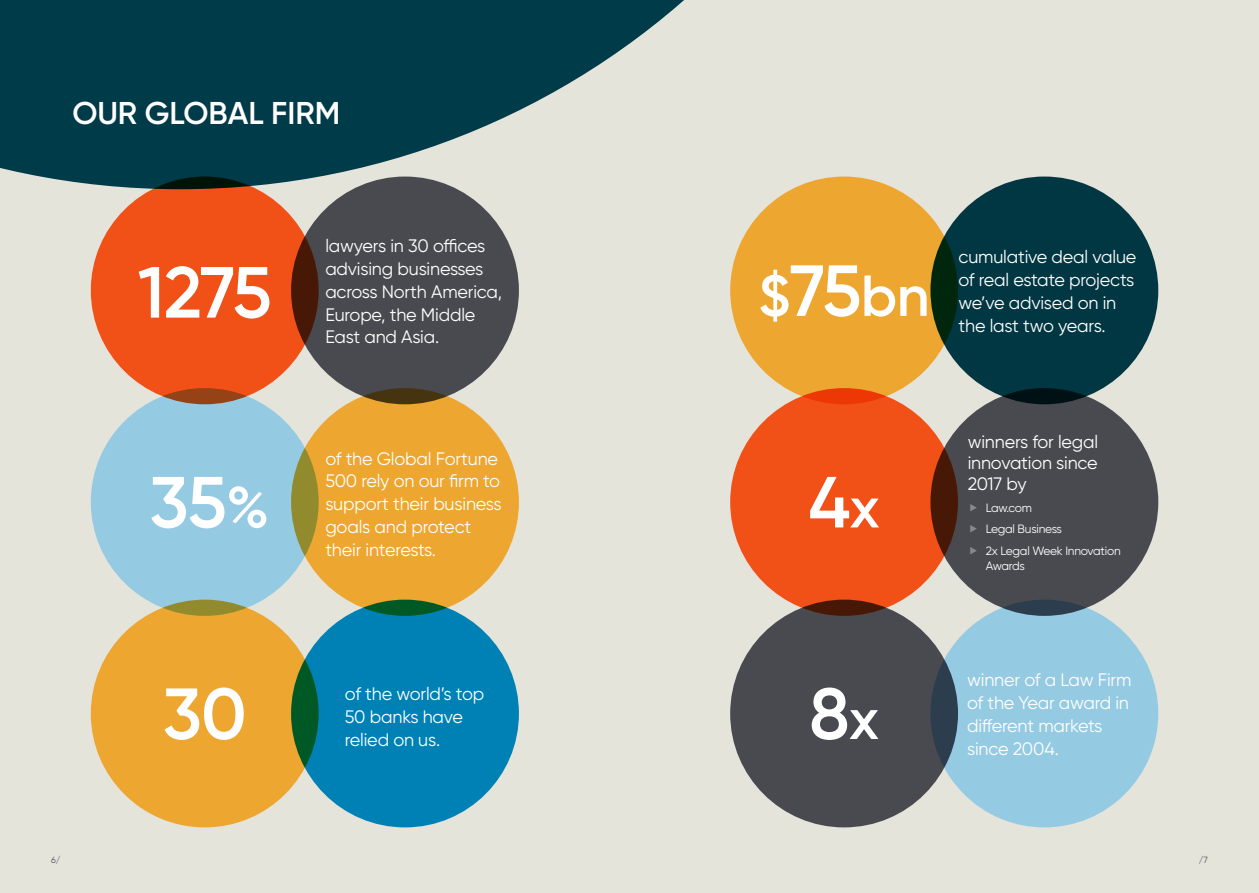
<style>
.page{position:relative;width:1259px;height:893px;background:#e5e4db}
.page>*{position:absolute;margin:0;border:0;box-sizing:border-box;transform-origin:0 0}
.t1{font:600 72.15px "Gilroy";letter-spacing:-.015em;color:#fff}
.t2{font:600 57.75px "Gilroy";color:#fff}
.t3{font:600 31.5px "Gilroy";color:#fff}
.t4{font:18px/22.8px "Gilroy";letter-spacing:-.01em;color:#fff}
.t5{font:12px/15px "Gilroy";letter-spacing:-.02em;color:#fff}
.t6{font:9px "Gilroy";color:#4d4f57}
.s1{font-size:57.75px}
.s2{font-size:72.15px}
</style>
<div class="page">
<svg style="left:0;top:0;width:896px;height:189px;fill:#003b49"></svg>
<div style="left:91px;top:177px;width:228px;height:227px;background:#f15017;border-radius:50%"></div>
<div style="left:291px;top:177px;width:228px;height:227px;background:#484a50;border-radius:50%"></div>
<div style="left:91px;top:388px;width:228px;height:228px;background:#95cae3;border-radius:50%"></div>
<svg style="left:291px;top:388px;width:228px;height:228px;background:#e4a22f"></svg>
<div style="left:91px;top:600px;width:228px;height:227px;background:#eda630;border-radius:50%"></div>
<svg style="left:291px;top:600px;width:228px;height:227px;background:#007eaa"></svg>
<div style="left:730px;top:177px;width:228px;height:227px;background:#eda630;border-radius:50%"></div>
<div style="left:930px;top:177px;width:228px;height:227px;background:#003b49;border-radius:50%"></div>
<div style="left:730px;top:388px;width:228px;height:228px;background:#f15017;border-radius:50%"></div>
<svg style="left:930px;top:388px;width:228px;height:228px;background:#47464b"></svg>
<div style="left:730px;top:600px;width:228px;height:227px;background:#484a50;border-radius:50%"></div>
<svg style="left:930px;top:600px;width:228px;height:227px;background:#8dbfd7"></svg>
<svg style="left:970px;top:504px;width:20px;height:9px"></svg>
<svg style="left:970px;top:525px;width:20px;height:9px"></svg>
<svg style="left:970px;top:547px;width:20px;height:9px"></svg>
<p class="t3" style="left:72px;top:94px;width:269px">OUR GLOBAL FIRM</p>
<p class="t1" style="left:138px;top:248px;width:136px">1275</p>
<p class="t1" style="left:149px;top:457px;width:121px">35<span class="s1">%</span></p>
<p class="t4" style="left:325px;top:234px;width:178px">lawyers in 30 offices advising businesses across North America,<br>Europe, the Middle<br>East and Asia.</p>
<p class="t4" style="left:325px;top:447px;width:178px">of the Global Fortune<br>500 rely on our firm to support their business goals and protect their interests.</p>
<p class="t1" style="left:163px;top:669px;width:85px">30</p>
<p class="t4" style="left:345px;top:683px;width:141px">of the world’s top<br>50 banks have relied on us.</p>
<p class="t2" style="left:758px;top:260px;width:173px">$<span class="s2">75</span>bn</p>
<p class="t4" style="left:958px;top:245px;width:179px">cumulative deal value of real estate projects we’ve advised on in the last two years.</p>
<p class="t1" style="left:808px;top:457px;width:73px">4<span class="s1">x</span></p>
<p class="t4" style="left:967px;top:431px;width:132px;line-height:21px;text-align:justify">winners for legal innovation since 2017 by</p>
<p class="t5" style="left:985px;top:500px;width:48px">Law.com</p>
<p class="t5" style="left:985px;top:522px;width:78px">Legal Business</p>
<p class="t5" style="left:985px;top:543px;width:137px">2x Legal Week Innovation<br>Awards</p>
<p class="t1" style="left:809px;top:669px;width:71px">8<span class="s1">x</span></p>
<p class="t4" style="left:967px;top:669px;width:166px">winner of a Law Firm of the Year award in different markets since 2004.</p>
<p class="t6" style="left:51px;top:854px;width:11px">6/</p>
<p class="t6" style="left:1198px;top:854px;width:11px">/7</p>
</div>
